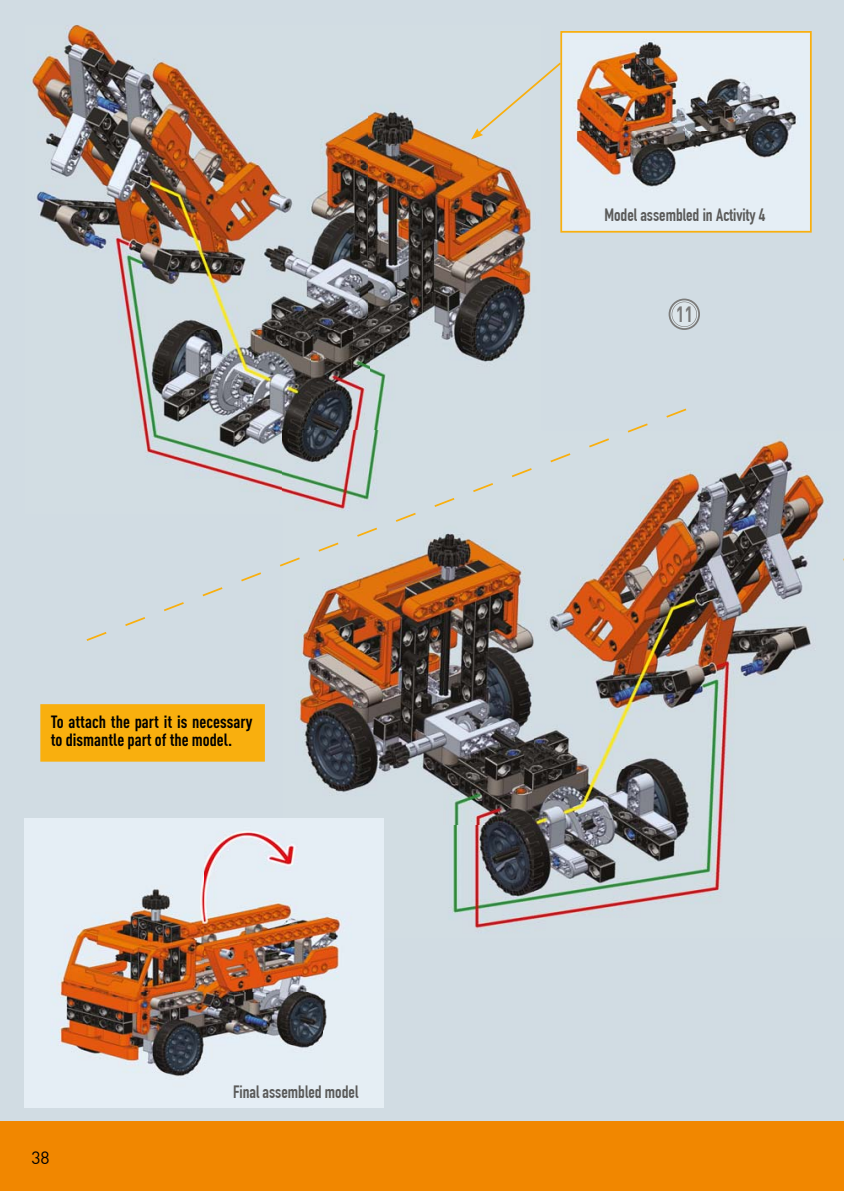
<style>
.page{position:relative;width:844px;height:1191px;background:#fff}
.page>*{position:absolute;margin:0;border:0;box-sizing:border-box;transform-origin:0 0}
.t1{font:21.7px "DIN Bold";color:#797979;scale:.75 1}
.t2{font:700 condensed 17.5px/17.5px "DIN Pro";color:#000}
.t3{font:700 17.5px "DIN Condensed";color:#5a5a59}
.t4{font:17.5px "DIN";color:#000}
</style>
<div class="page">
<div style="left:0;top:0;width:843px;height:1191px;background:#d1dce3"></div>
<div style="left:0;top:1121px;width:843px;height:70px;background:#f18700"></div>
<img style="left:27px;top:25px;width:342px;height:306px">
<img style="left:369px;top:111px;width:162px;height:297px">
<img style="left:129px;top:331px;width:182px;height:77px">
<img style="left:311px;top:331px;width:58px;height:77px">
<img style="left:533px;top:439px;width:292px;height:482px">
<img style="left:283px;top:641px;width:250px;height:185px">
<img style="left:383px;top:826px;width:150px;height:112px">
<svg style="left:668px;top:298px;width:31px;height:32px"></svg>
<img style="left:560px;top:31px;width:251px;height:202px">
<svg style="left:471px;top:63px;width:89px;height:77px"></svg>
<img style="left:25px;top:819px;width:358px;height:288px">
<img style="left:86px;top:408px;width:600px;height:233px">
<div style="left:40px;top:704px;width:225px;height:57px;background:#f9af0e"></div>
<p class="t2" style="left:51px;top:715px;width:203px">To attach the part it is necessary to dismantle part of the model.</p>
<p class="t4" style="left:31px;top:1146px;width:20px">38</p>
<p class="t3" style="left:233px;top:1085px;width:126px">Final assembled model</p>
<p class="t3" style="left:604px;top:209px;width:162px">Model assembled in Activity 4</p>
<p class="t1" style="left:675px;top:300px;width:25px">11</p>
</div>
